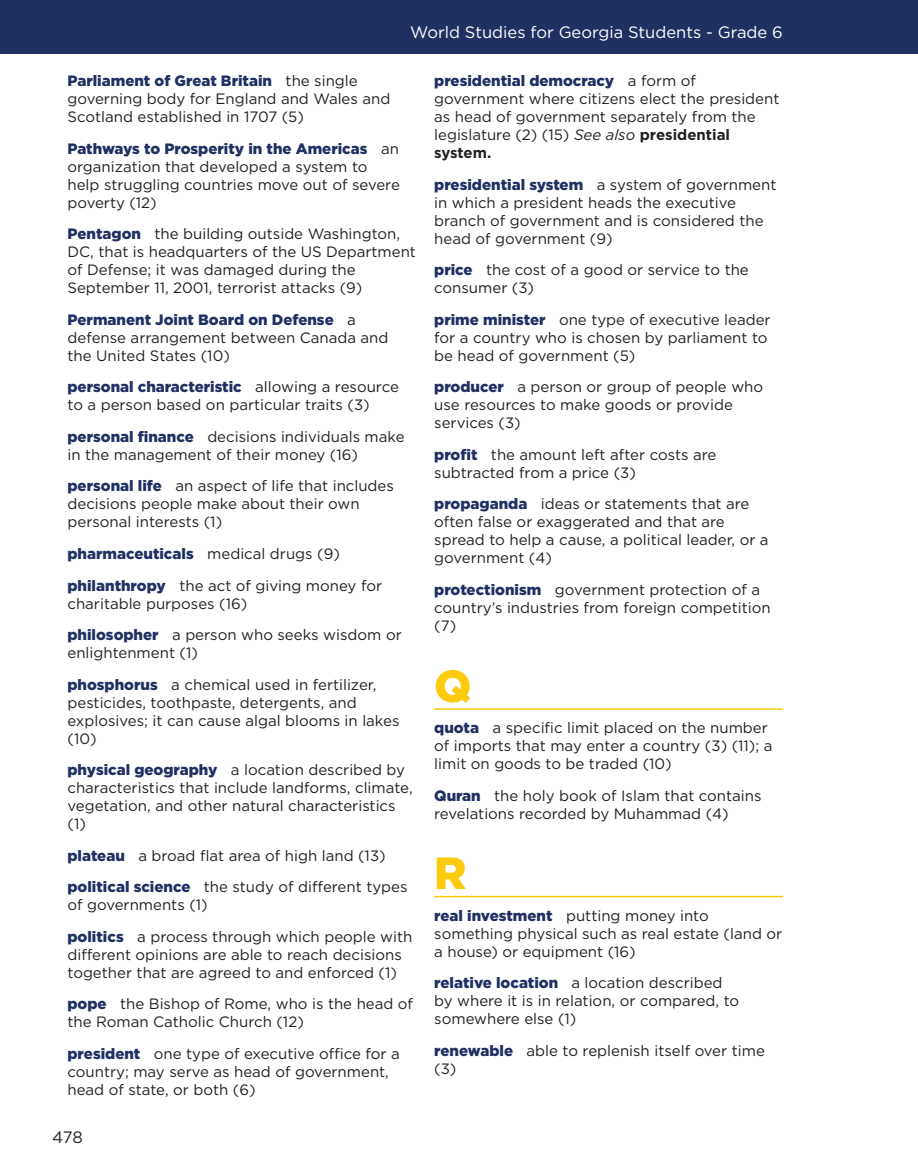
<style>
.page{position:relative;width:918px;height:1175px;background:#fff}
.page>*{position:absolute;margin:0;border:0;box-sizing:border-box;transform-origin:0 0}
.Glossary_-_LETTER{font:900 45px "Gotham";color:#fdca0d}
.t1{font:16.5px "Gotham";color:#fff}
.t2{font:16.5px "Gotham";color:#231f20}
.Body_-_Glossary{font:15px/18px "Gotham";color:#231f20}
.Body_-_Glossary-2{font:900 15px "Gotham";color:#203063}
.s1{font-weight:900;color:#203063}
.s2{font-weight:400;color:#231f20}
.s3{font-style:italic}
.s4{font-weight:700}
</style>
<div class="page">
<hr style="left:434px;top:708px;width:349px;height:1px;background:#fdca0d">
<hr style="left:434px;top:895px;width:349px;height:2px;background:#fdca0d">
<div style="left:0;top:0;width:918px;height:54px;background:#203063"></div>
<p class="t1" style="left:410px;top:22px;width:374px">World Studies for Georgia Students - Grade 6</p>
<p class="Body_-_Glossary" style="left:68px;top:72px;width:324px"><span class="s1">Parliament of Great Britain</span> the single governing body for England and Wales and<br>Scotland established in 1707 (5)</p>
<p class="Body_-_Glossary" style="left:68px;top:139px;width:334px"><span class="s1">Pathways to Prosperity in the Americas</span> an organization that developed a system to help struggling countries move out of severe poverty (12)</p>
<p class="Body_-_Glossary" style="left:68px;top:225px;width:350px"><span class="s1">Pentagon</span> the building outside Washington, DC, that is headquarters of the US Department of Defense; it was damaged during the September 11, 2001, terrorist attacks (9)</p>
<p class="Body_-_Glossary" style="left:68px;top:310px;width:322px"><span class="s1">Permanent Joint Board on Defense</span> a defense arrangement between Canada and the United States (10)</p>
<p class="Body_-_Glossary" style="left:68px;top:378px;width:333px"><span class="s1">personal characteristic</span> allowing a resource to a person based on particular traits (3)</p>
<p class="Body_-_Glossary" style="left:68px;top:427px;width:339px"><span class="s1">personal finance</span> decisions individuals make in the management of their money (16)</p>
<p class="Body_-_Glossary" style="left:68px;top:477px;width:328px"><span class="s1">personal life</span> an aspect of life that includes decisions people make about their own personal interests (1)</p>
<p class="Body_-_Glossary-2" style="left:68px;top:543px;width:274px">pharmaceuticals <span class="s2">medical drugs (9)</span></p>
<p class="Body_-_Glossary" style="left:68px;top:576px;width:316px"><span class="s1">philanthropy</span> the act of giving money for charitable purposes (16)</p>
<p class="Body_-_Glossary" style="left:68px;top:625px;width:336px"><span class="s1">philosopher</span> a person who seeks wisdom or enlightenment (1)</p>
<p class="Body_-_Glossary" style="left:68px;top:675px;width:333px"><span class="s1">phosphorus</span> a chemical used in fertilizer, pesticides, toothpaste, detergents, and explosives; it can cause algal blooms in lakes (10)</p>
<p class="Body_-_Glossary" style="left:68px;top:760px;width:347px"><span class="s1">physical geography</span> a location described by characteristics that include landforms, climate, vegetation, and other natural characteristics (1)</p>
<p class="Body_-_Glossary" style="left:68px;top:846px;width:320px"><span class="s1">plateau</span> a broad flat area of high land (13)</p>
<p class="Body_-_Glossary" style="left:68px;top:877px;width:342px"><span class="s1">political science</span> the study of different types of governments (1)</p>
<p class="Body_-_Glossary" style="left:68px;top:927px;width:346px"><span class="s1">politics</span> a process through which people with different opinions are able to reach decisions together that are agreed to and enforced (1)</p>
<p class="Body_-_Glossary" style="left:68px;top:994px;width:347px"><span class="s1">pope</span> the Bishop of Rome, who is the head of the Roman Catholic Church (12)</p>
<p class="Body_-_Glossary" style="left:68px;top:1044px;width:334px"><span class="s1">president</span> one type of executive office for a country; may serve as head of government, head of state, or both (6)</p>
<p class="t2" style="left:52px;top:1126px;width:32px">478</p>
<p class="Body_-_Glossary" style="left:434px;top:72px;width:347px"><span class="s1">presidential democracy</span> a form of government where citizens elect the president as head of government separately from the legislature (2) (15) <span class="s3">See also</span> <span class="s4">presidential system.</span></p>
<p class="Body_-_Glossary" style="left:434px;top:175px;width:344px"><span class="s1">presidential system</span> a system of government in which a president heads the executive branch of government and is considered the head of government (9)</p>
<p class="Body_-_Glossary" style="left:434px;top:261px;width:316px"><span class="s1">price</span> the cost of a good or service to the consumer (3)</p>
<p class="Body_-_Glossary" style="left:434px;top:310px;width:338px"><span class="s1">prime minister</span> one type of executive leader for a country who is chosen by parliament to be head of government (5)</p>
<p class="Body_-_Glossary" style="left:434px;top:378px;width:330px"><span class="s1">producer</span> a person or group of people who use resources to make goods or provide services (3)</p>
<p class="Body_-_Glossary" style="left:434px;top:445px;width:284px"><span class="s1">profit</span> the amount left after costs are subtracted from a price (3)</p>
<p class="Body_-_Glossary" style="left:434px;top:495px;width:336px"><span class="s1">propaganda</span> ideas or statements that are often false or exaggerated and that are spread to help a cause, a political leader, or a government (4)</p>
<p class="Body_-_Glossary" style="left:434px;top:580px;width:338px"><span class="s1">protectionism</span> government protection of a country’s industries from foreign competition (7)</p>
<p class="Glossary_-_LETTER" style="left:434px;top:654px;width:39px">Q</p>
<p class="Body_-_Glossary" style="left:434px;top:718px;width:340px"><span class="s1">quota</span> a specific limit placed on the number of imports that may enter a country (3) (11); a limit on goods to be traded (10)</p>
<p class="Body_-_Glossary" style="left:434px;top:786px;width:329px"><span class="s1">Quran</span> the holy book of Islam that contains revelations recorded by Muhammad (4)</p>
<p class="Glossary_-_LETTER" style="left:434px;top:842px;width:34px">R</p>
<p class="Body_-_Glossary" style="left:434px;top:906px;width:350px"><span class="s1">real investment</span> putting money into something physical such as real estate (land or a house) or equipment (16)</p>
<p class="Body_-_Glossary" style="left:434px;top:973px;width:306px"><span class="s1">relative location</span> a location described by where it is in relation, or compared, to somewhere else (1)</p>
<p class="Body_-_Glossary" style="left:434px;top:1041px;width:332px"><span class="s1">renewable</span> able to replenish itself over time (3)</p>
</div>
